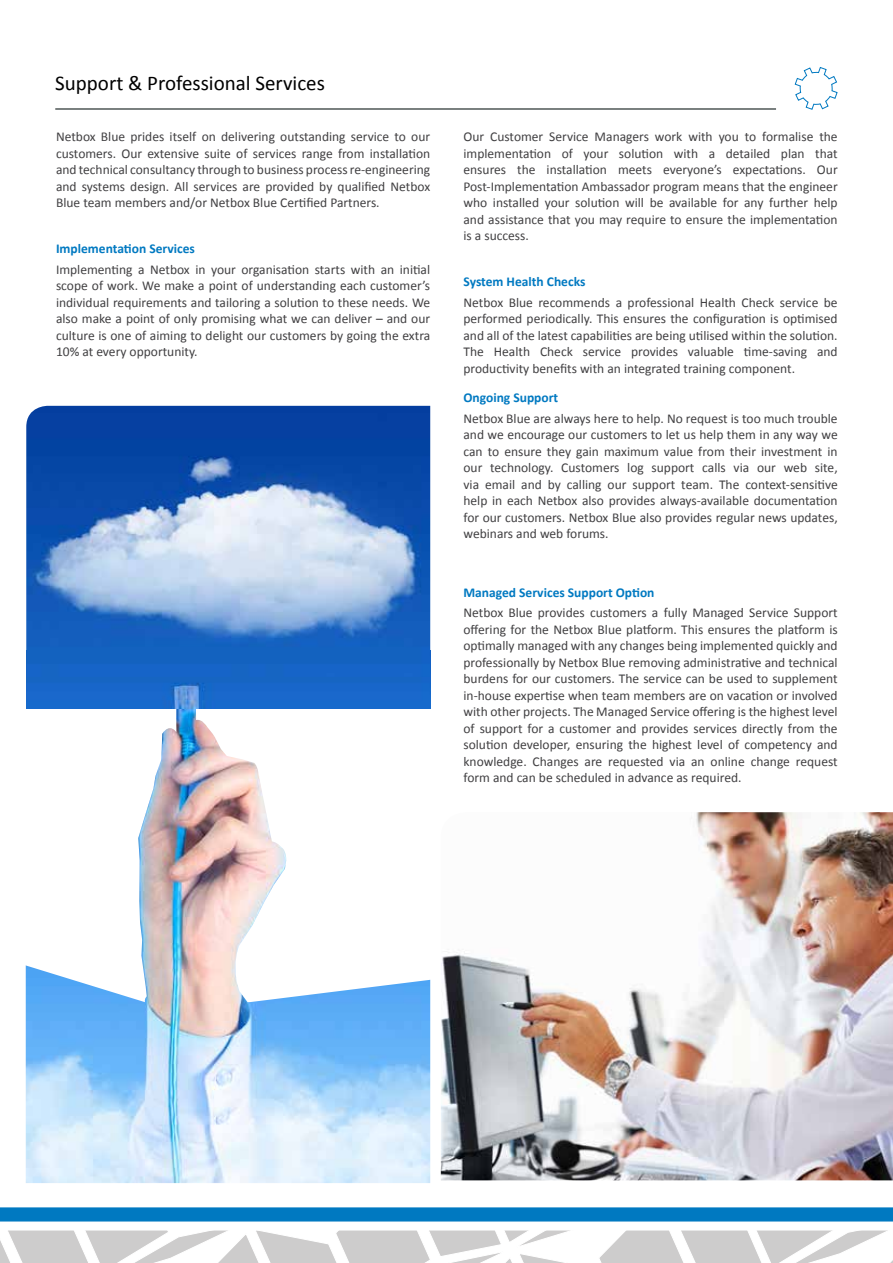
<style>
.page{position:relative;width:893px;height:1263px;background:#fff}
.page>*{position:absolute;margin:0;border:0;box-sizing:border-box;transform-origin:0 0}
.t1{font:21px "Calibri";color:#000}
.t2{font:13.5px/16.5px "Calibri";color:#414042;text-align:justify}
.t3{font:700 13.5px "Calibri";color:#0079c1}
</style>
<div class="page">
<hr style="left:55px;top:108px;width:721px;height:2px;background:#4f5756">
<svg style="left:794px;top:67px;width:44px;height:43px"></svg>
<svg style="left:0;top:1207px;width:893px;height:56px"></svg>
<img style="left:26px;top:406px;width:404px;height:777px">
<img style="left:25px;top:475px;width:406px;height:527px">
<img style="left:26px;top:651px;width:404px;height:58px">
<img style="left:441px;top:812px;width:452px;height:368px">
<h1 class="t1" style="left:55px;top:70px;width:271px">Support &amp; Professional Services</h1>
<p class="t2" style="left:56px;top:128px;width:376px">Netbox Blue prides itself on delivering outstanding service to our customers. Our extensive suite of services range from installation and technical consultancy through to business process re-engineering and systems design. All services are provided by qualified Netbox Blue team members and/or Netbox Blue Certified Partners.</p>
<p class="t3" style="left:56px;top:240px;width:141px">Implementation Services</p>
<p class="t2" style="left:56px;top:261px;width:376px">Implementing a Netbox in your organisation starts with an initial scope of work. We make a point of understanding each customer’s individual requirements and tailoring a solution to these needs. We also make a point of only promising what we can deliver – and our culture is one of aiming to delight our customers by going the extra 10% at every opportunity.</p>
<p class="t2" style="left:463px;top:128px;width:376px">Our Customer Service Managers work with you to formalise the implementation of your solution with a detailed plan that ensures the installation meets everyone’s expectations. Our Post-Implementation Ambassador program means that the engineer who installed your solution will be available for any further help and assistance that you may require to ensure the implementation is a success.</p>
<p class="t3" style="left:463px;top:273px;width:123px">System Health Checks</p>
<p class="t2" style="left:463px;top:294px;width:376px">Netbox Blue recommends a professional Health Check service be performed periodically. This ensures the configuration is optimised and all of the latest capabilities are being utilised within the solution.<br>The Health Check service provides valuable time-saving and productivity benefits with an integrated training component.</p>
<p class="t3" style="left:463px;top:389px;width:96px">Ongoing Support</p>
<p class="t2" style="left:463px;top:410px;width:376px">Netbox Blue are always here to help. No request is too much trouble and we encourage our customers to let us help them in any way we can to ensure they gain maximum value from their investment in our technology. Customers log support calls via our web site, via email and by calling our support team. The context-sensitive help in each Netbox also provides always-available documentation for our customers. Netbox Blue also provides regular news updates, webinars and web forums.</p>
<p class="t3" style="left:463px;top:584px;width:193px">Managed Services Support Option</p>
<p class="t2" style="left:463px;top:605px;width:376px">Netbox Blue provides customers a fully Managed Service Support offering for the Netbox Blue platform. This ensures the platform is optimally managed with any changes being implemented quickly and professionally by Netbox Blue removing administrative and technical burdens for our customers. The service can be used to supplement in-house expertise when team members are on vacation or involved with other projects. The Managed Service offering is the highest level of support for a customer and provides services directly from the solution developer, ensuring the highest level of competency and knowledge. Changes are requested via an online change request form and can be scheduled in advance as required.</p>
</div>
